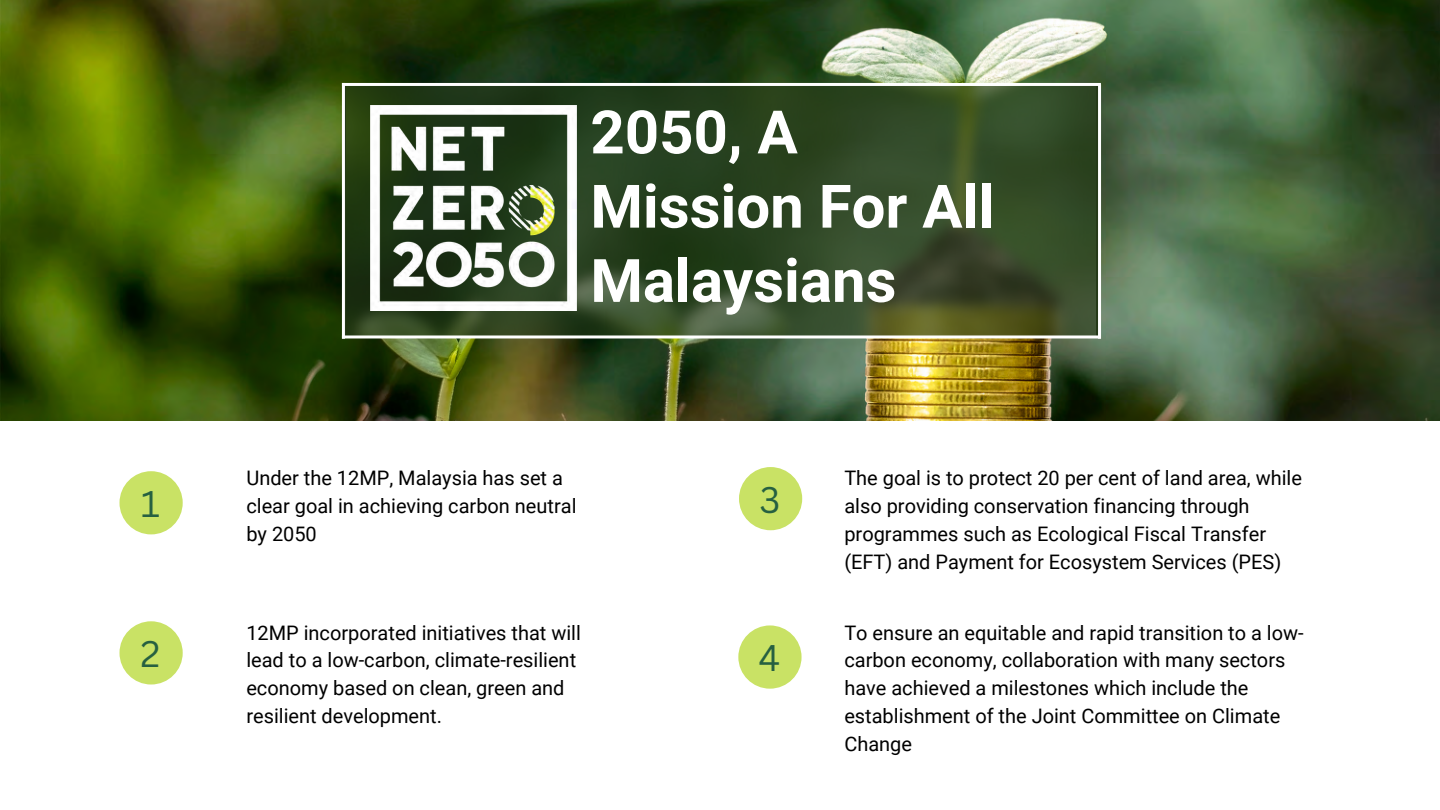
<style>
.page{position:relative;width:1440px;height:810px;background:#fff}
.page>*{position:absolute;margin:0;border:0;box-sizing:border-box;transform-origin:0 0}
.t1{font:700 60px/74.2px "Roboto";color:#fff}
.t2{font:36.1px "Canva Sans";color:#266041}
.t3{font:20px/27.8px "Roboto";color:#000}
</style>
<div class="page">
<img style="left:0;top:0;width:1440px;height:421px">
<img style="left:346px;top:86px;width:750px;height:249px">
<hr style="left:342px;top:335px;width:759px;height:3px;background:#fff">
<hr style="left:342px;top:83px;width:759px;height:3px;background:#fff">
<hr style="left:1098px;top:84px;width:3px;height:255px;background:#fff">
<hr style="left:342px;top:83px;width:3px;height:256px;background:#fff">
<div style="left:119px;top:471px;width:64px;height:63px;background:#c9e265;border-radius:50%"></div>
<div style="left:119px;top:621px;width:64px;height:64px;background:#c9e265;border-radius:50%"></div>
<div style="left:739px;top:467px;width:63px;height:63px;background:#c9e265;border-radius:50%"></div>
<div style="left:738px;top:625px;width:64px;height:64px;background:#c9e265;border-radius:50%"></div>
<img style="left:371px;top:105px;width:205px;height:206px">
<h2 class="t2" style="left:141px;top:478px;width:21px">1</h2>
<h2 class="t2" style="left:141px;top:628px;width:21px">2</h2>
<h1 class="t1" style="left:590px;top:96px;width:405px">2050, A<br>Mission For All<br>Malaysians</h1>
<p class="t3" style="left:246px;top:465px;width:332px">Under the 12MP, Malaysia has set a clear goal in achieving carbon neutral by 2050</p>
<p class="t3" style="left:246px;top:619px;width:336px">12MP incorporated initiatives that will lead to a low-carbon, climate-resilient economy based on clean, green and resilient development.</p>
<h2 class="t2" style="left:759px;top:474px;width:22px">3</h2>
<h2 class="t2" style="left:758px;top:633px;width:23px">4</h2>
<p class="t3" style="left:844px;top:465px;width:459px">The goal is to protect 20 per cent of land area, while also providing conservation financing through programmes such as Ecological Fiscal Transfer (EFT) and Payment for Ecosystem Services (PES)</p>
<p class="t3" style="left:844px;top:619px;width:461px">To ensure an equitable and rapid transition to a low&shy;carbon economy, collaboration with many sectors have achieved a milestones which include the establishment of the Joint Committee on Climate Change</p>
</div>
